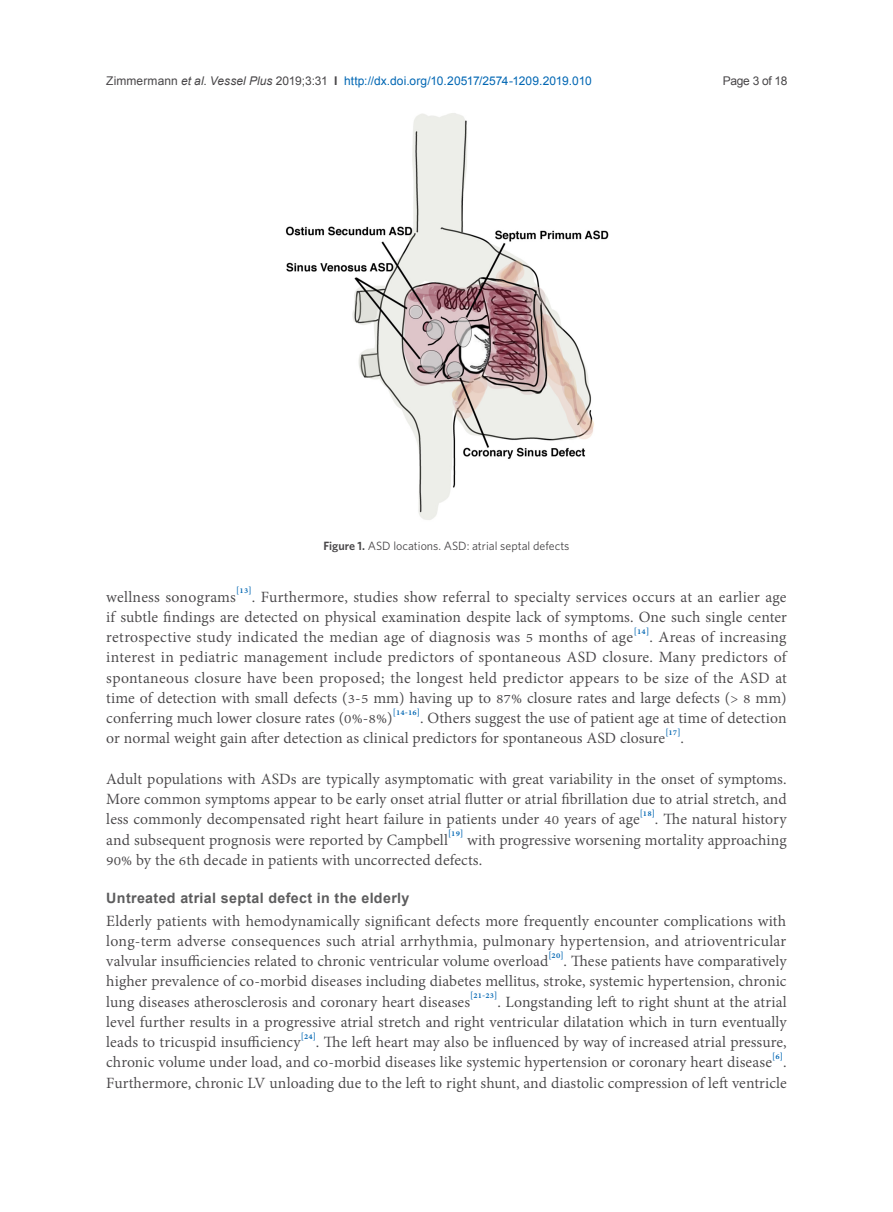
<style>
.page{position:relative;width:893px;height:1212px;background:#fff}
.page>*{position:absolute;margin:0;border:0;box-sizing:border-box;transform-origin:0 0}
.t1{font:19.2px/20.2px "Adobe Thai";letter-spacing:.005em;color:#484648;text-align:justify}
.t2{font:700 14.25px "Arial";letter-spacing:.025em;color:#5d5d5e}
.t3{font:12px "Arial";letter-spacing:.005em;color:#0166b3}
.t4{font:12px "Whitney";color:#484648}
.t5{font:12px "Arial";letter-spacing:-.025em;color:#484648}
.s1{color:#484648}
.s2{font-style:italic;color:#484648}
.s3{font-weight:700;color:#484648}
.s4{font-weight:600}
</style>
<div class="page">
<img style="left:285px;top:113px;width:324px;height:407px">
<p class="t3" style="left:106px;top:73px;width:487px"><span class="s1">Zimmermann</span> <span class="s2">et al</span><span class="s1">.</span> <span class="s2">Vessel Plus</span> <span class="s1">2019;3:31</span> <span class="s3">I</span> http://dx.doi.org/10.20517/2574-1209.2019.010</p>
<p class="t5" style="left:723px;top:73px;width:66px">Page 3 of 18</p>
<p class="t4" style="left:323px;top:539px;width:248px"><span class="s4">Figure 1.</span> ASD locations. ASD: atrial septal defects</p>
<p class="t1" style="left:106px;top:585px;width:682px">wellness sonograms<sup>[13]</sup>. Furthermore, studies show referral to specialty services occurs at an earlier age if subtle findings are detected on physical examination despite lack of symptoms. One such single center retrospective study indicated the median age of diagnosis was 5 months of age<sup>[14]</sup>. Areas of increasing interest in pediatric management include predictors of spontaneous ASD closure. Many predictors of spontaneous closure have been proposed; the longest held predictor appears to be size of the ASD at time of detection with small defects (3-5 mm) having up to 87% closure rates and large defects (&gt; 8 mm) conferring much lower closure rates (0%-8%)<sup>[14-16]</sup>. Others suggest the use of patient age at time of detection or normal weight gain after detection as clinical predictors for spontaneous ASD closure<sup>[17]</sup>.</p>
<p class="t1" style="left:106px;top:767px;width:682px">Adult populations with ASDs are typically asymptomatic with great variability in the onset of symptoms.<br>More common symptoms appear to be early onset atrial flutter or atrial fibrillation due to atrial stretch, and less commonly decompensated right heart failure in patients under 40 years of age<sup>[18]</sup>. The natural history and subsequent prognosis were reported by Campbell<sup>[19]</sup> with progressive worsening mortality approaching 90% by the 6th decade in patients with uncorrected defects.</p>
<p class="t2" style="left:106px;top:888px;width:305px">Untreated atrial septal defect in the elderly</p>
<p class="t1" style="left:106px;top:909px;width:682px">Elderly patients with hemodynamically significant defects more frequently encounter complications with long-term adverse consequences such atrial arrhythmia, pulmonary hypertension, and atrioventricular valvular insufficiencies related to chronic ventricular volume overload<sup>[20]</sup>. These patients have comparatively higher prevalence of co-morbid diseases including diabetes mellitus, stroke, systemic hypertension, chronic lung diseases atherosclerosis and coronary heart diseases<sup>[21-23]</sup>. Longstanding left to right shunt at the atrial level further results in a progressive atrial stretch and right ventricular dilatation which in turn eventually leads to tricuspid insufficiency<sup>[24]</sup>. The left heart may also be influenced by way of increased atrial pressure, chronic volume under load, and co-morbid diseases like systemic hypertension or coronary heart disease<sup>[6]</sup>.<br>Furthermore, chronic LV unloading due to the left to right shunt, and diastolic compression of left ventricle</p>
</div>
